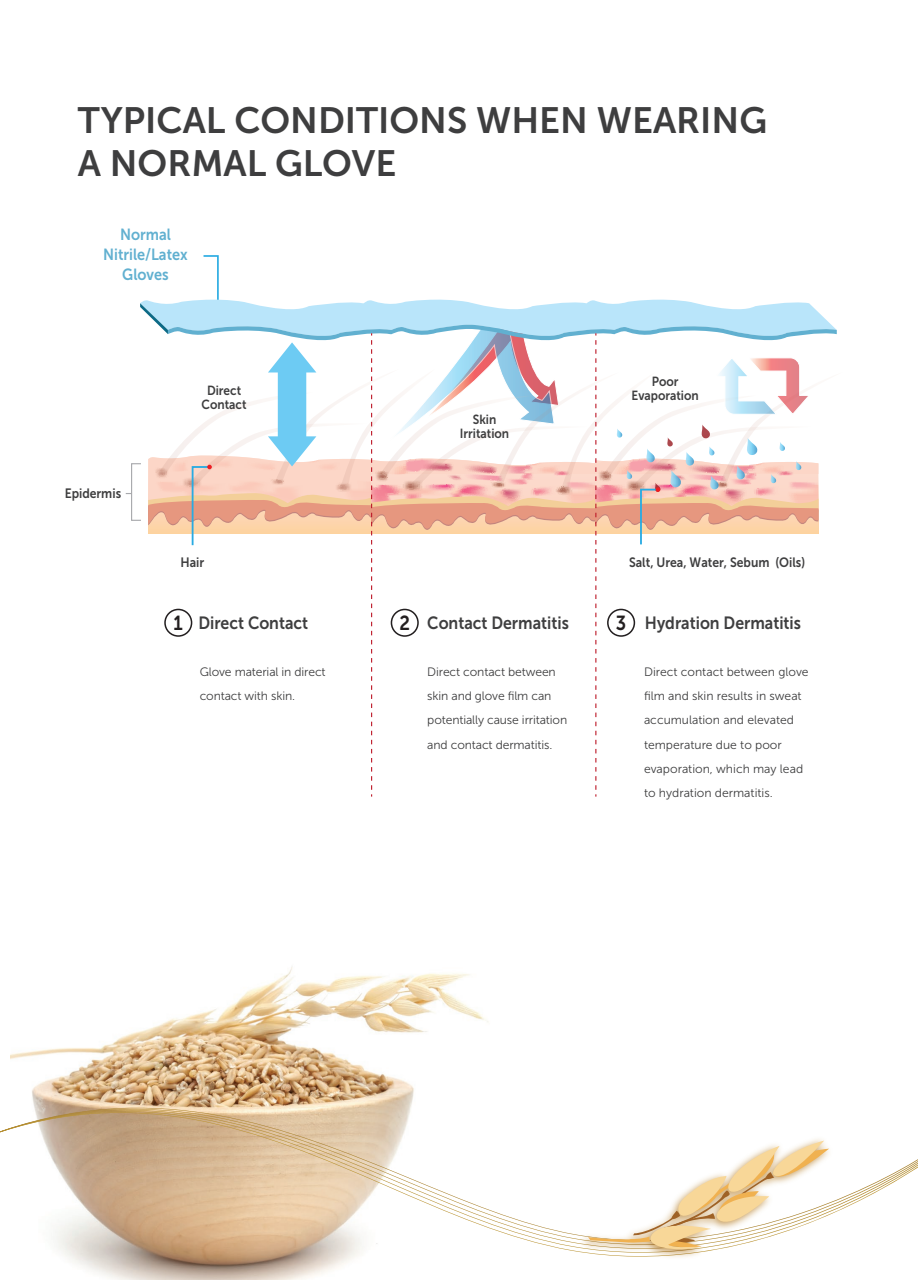
<style>
.page{position:relative;width:918px;height:1280px;background:#fff}
.page>*{position:absolute;margin:0;border:0;box-sizing:border-box;transform-origin:0 0}
.t1{font:36.4px/43.8px "Museo Sans 700";color:#3e3e3f}
.t2{font:17.68px "Museo Sans 700";color:#3e3e3f;scale:.9 1}
.t3{font:16.1px/19.9px "Museo Sans 700";color:#61b0d0;text-align:center;scale:.9 1}
.t4{font:13.47px "Museo Sans 700";color:#3e3e3f;scale:.9 1}
.t5{font:13.12px/14.2px "Museo Sans 700";color:#3e3e3f;text-align:center;scale:.9 1}
.t6{font:12.08px/24.3px "Museo Sans 300";letter-spacing:-.005em;color:#3e3e3f}
.s1{font-size:20.3px;color:#231f20}
</style>
<div class="page">
<img style="left:10px;top:967px;width:479px;height:313px">
<div style="left:131px;top:463px;width:11px;height:58px;border:1px solid #a8a9ad"></div>
<svg style="left:140px;top:255px;width:697px;height:542px"></svg>
<svg style="left:0;top:1108px;width:918px;height:148px"></svg>
<img style="left:575px;top:1133px;width:262px;height:124px">
<svg style="left:588px;top:1140px;width:241px;height:113px"></svg>
<h1 class="t1" style="left:78px;top:98px;width:691px">TYPICAL CONDITIONS WHEN WEARING<br>A NORMAL GLOVE</h1>
<h3 class="t3" style="left:103px;top:225px;width:96px">Normal<br>Nitrile/Latex<br>Gloves</h3>
<p class="t4" style="left:65px;top:486px;width:64px">Epidermis</p>
<p class="t5" style="left:202px;top:383px;width:51px">Direct<br>Contact</p>
<p class="t5" style="left:460px;top:412px;width:56px">Skin<br>Irritation</p>
<p class="t5" style="left:631px;top:374px;width:76px">Poor<br>Evaporation</p>
<p class="t4" style="left:180px;top:555px;width:28px">Hair</p>
<p class="t4" style="left:629px;top:555px;width:197px">Salt, Urea, Water, Sebum (Oils)</p>
<h2 class="t2" style="left:174px;top:613px;width:151px"><span class="s1">1</span> Direct Contact</h2>
<h2 class="t2" style="left:399px;top:613px;width:190px"><span class="s1">2</span> Contact Dermatitis</h2>
<h2 class="t2" style="left:616px;top:613px;width:207px"><span class="s1">3</span> Hydration Dermatitis</h2>
<p class="t6" style="left:200px;top:659px;width:127px">Glove material in direct contact with skin.</p>
<p class="t6" style="left:427px;top:659px;width:141px">Direct contact between skin and glove film can potentially cause irritation and contact dermatitis.</p>
<p class="t6" style="left:644px;top:659px;width:166px">Direct contact between glove film and skin results in sweat accumulation and elevated temperature due to poor evaporation, which may lead to hydration dermatitis.</p>
</div>
